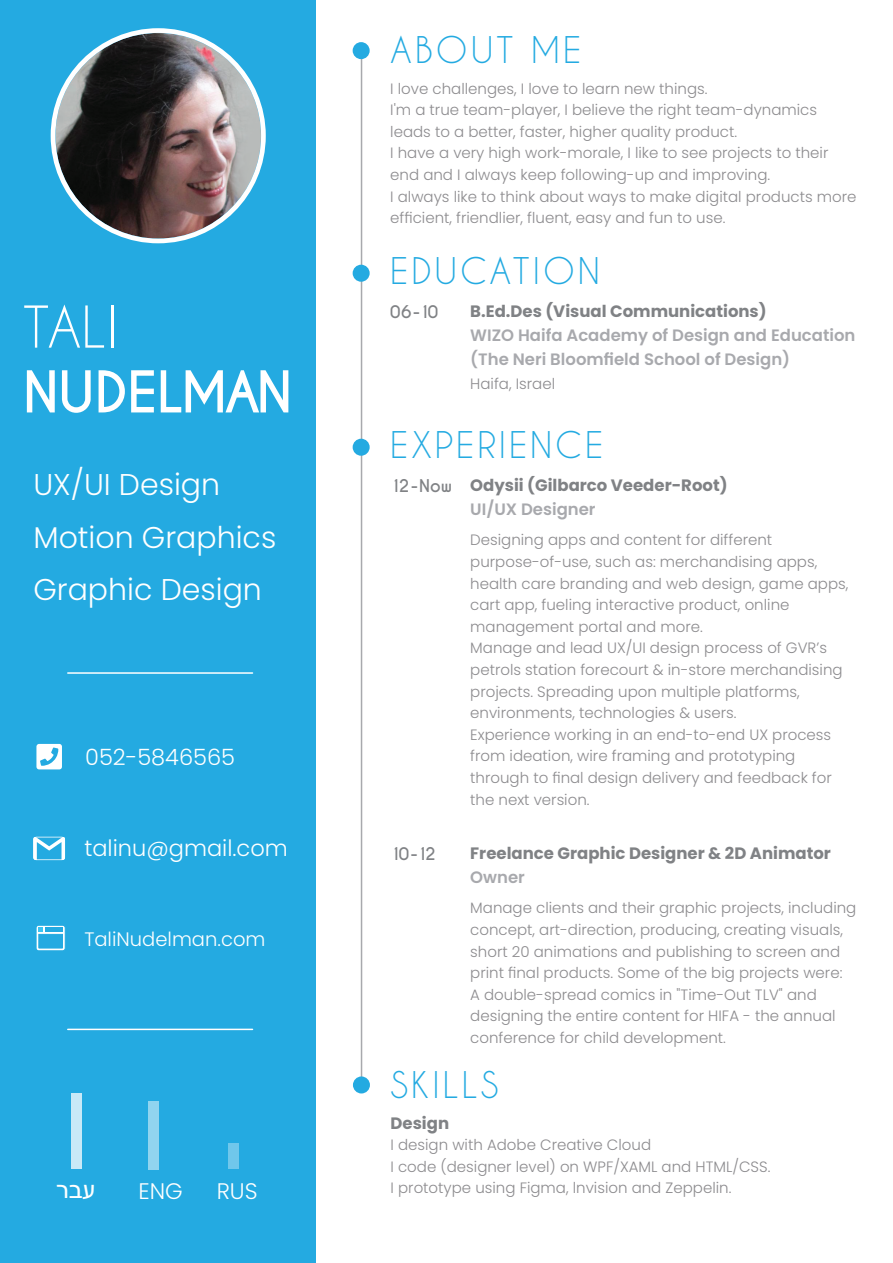
<style>
.page{position:relative;width:893px;height:1263px;background:#fff}
.page>*{position:absolute;margin:0;border:0;box-sizing:border-box;transform-origin:0 0}
.t1{font:700 54px "Caviar Dreams";letter-spacing:-.015em;color:#fff}
.t2{font:54px "Caviar Dreams";color:#fff}
.t3{font:34.5px "Caviar Dreams";letter-spacing:.085em;color:#24aae1}
.t4{font:300 30px/52.2px "Poppins";color:#fff}
.t5{font:24.75px "Arial";color:#fff}
.t6{font:300 22.5px "Poppins";color:#fff}
.t7{font:300 19.5px "Poppins";color:#fff}
.t8{font:700 16.5px "Poppins";color:#808285}
.t9{font:600 16.5px/24px "Poppins";color:#a8a9ad}
.t10{font:700 16.5px "Caviar Dreams";letter-spacing:-.175em;color:#808285}
.t11{font:300 15px/21.6px "Poppins";color:#8c8b8e}
</style>
<div class="page">
<div style="left:0;top:0;width:315px;height:1263px;background:#24aae1"></div>
<hr style="left:361px;top:47px;width:1px;height:1035px;background:#a8a9ad">
<div style="left:353px;top:42px;width:17px;height:17px;background:#24aae1;border-radius:50%"></div>
<div style="left:353px;top:265px;width:17px;height:17px;background:#24aae1;border-radius:50%"></div>
<div style="left:353px;top:439px;width:17px;height:17px;background:#24aae1;border-radius:50%"></div>
<div style="left:353px;top:1076px;width:17px;height:17px;background:#24aae1;border-radius:50%"></div>
<img style="left:51px;top:28px;width:215px;height:215px">
<svg style="left:36px;top:925px;width:30px;height:26px"></svg>
<div style="left:45px;top:927px;width:18px;height:5px;background:#24aae1"></div>
<svg style="left:33px;top:837px;width:32px;height:23px"></svg>
<svg style="left:36px;top:744px;width:26px;height:25px"></svg>
<hr style="left:68px;top:672px;width:184px;height:2px;background:#fff">
<hr style="left:68px;top:1029px;width:184px;height:1px;background:#fff">
<div style="left:71px;top:1093px;width:11px;height:76px;background:#c8e9f7"></div>
<div style="left:148px;top:1101px;width:10px;height:68px;background:#91d4ef"></div>
<div style="left:229px;top:1144px;width:10px;height:25px;background:#70c7eb"></div>
<h1 class="t2" style="left:23px;top:295px;width:96px">TALI</h1>
<h1 class="t1" style="left:23px;top:359px;width:271px">NUDELMAN</h1>
<h3 class="t4" style="left:33px;top:459px;width:244px">UX/UI Design<br>Motion Graphics<br>Graphic Design</h3>
<h3 class="t6" style="left:85px;top:744px;width:151px">052-5846565</h3>
<h3 class="t6" style="left:84px;top:835px;width:205px">talinu@gmail.com</h3>
<h3 class="t7" style="left:84px;top:928px;width:183px">TaliNudelman.com</h3>
<h3 class="t5" style="left:57px;top:1172px;width:41px">עבר</h3>
<h3 class="t6" style="left:138px;top:1178px;width:46px">ENG</h3>
<h3 class="t6" style="left:217px;top:1178px;width:42px">RUS</h3>
<h2 class="t3" style="left:390px;top:29px;width:192px">ABOUT ME</h2>
<p class="t11" style="left:390px;top:78px;width:468px">I love challenges, I love to learn new things.<br>I'm a true team-player, I believe the right team-dynamics leads to a better, faster, higher quality product.<br>I have a very high work-morale, I like to see projects to their end and I always keep following-up and improving.<br>I always like to think about ways to make digital products more efficient, friendlier, fluent, easy and fun to use.</p>
<h2 class="t3" style="left:390px;top:251px;width:211px">EDUCATION</h2>
<p class="t10" style="left:390px;top:302px;width:49px">06-10</p>
<p class="t8" style="left:470px;top:302px;width:298px">B.Ed.Des (Visual Communications)</p>
<p class="t9" style="left:470px;top:324px;width:387px">WIZO Haifa Academy of Design and Education (The Neri Bloomfield School of Design)</p>
<p class="t11" style="left:470px;top:373px;width:86px">Haifa, Israel</p>
<h2 class="t3" style="left:390px;top:425px;width:214px">EXPERIENCE</h2>
<p class="t8" style="left:470px;top:476px;width:259px">Odysii (Gilbarco Veeder-Root)</p>
<p class="t9" style="left:470px;top:498px;width:127px">UI/UX Designer</p>
<p class="t11" style="left:470px;top:529px;width:380px">Designing apps and content for different purpose-of-use, such as: merchandising apps, health care branding and web design, game apps, cart app, fueling interactive product, online management portal and more.<br>Manage and lead UX/UI design process of GVR’s petrols station forecourt &amp; in-store merchandising projects. Spreading upon multiple platforms, environments, technologies &amp; users.<br>Experience working in an end-to-end UX process from ideation, wire framing and prototyping through to final design delivery and feedback for the next version.</p>
<p class="t10" style="left:390px;top:476px;width:63px">12-Now</p>
<p class="t10" style="left:390px;top:844px;width:47px">10-12</p>
<p class="t8" style="left:470px;top:844px;width:362px">Freelance Graphic Designer &amp; 2D Animator</p>
<p class="t9" style="left:470px;top:866px;width:56px">Owner</p>
<p class="t11" style="left:470px;top:897px;width:388px">Manage clients and their graphic projects, including concept, art-direction, producing, creating visuals, short 20 animations and publishing to screen and print final products. Some of the big projects were:<br>A double-spread comics in "Time-Out TLV" and designing the entire content for HIFA - the annual conference for child development.</p>
<h2 class="t3" style="left:391px;top:1064px;width:109px">SKILLS</h2>
<p class="t8" style="left:391px;top:1113px;width:60px">Design</p>
<p class="t11" style="left:391px;top:1134px;width:381px">I design with Adobe Creative Cloud<br>I code (designer level) on WPF/XAML and HTML/CSS.<br>I prototype using Figma, lnvision and Zeppelin.</p>
</div>
